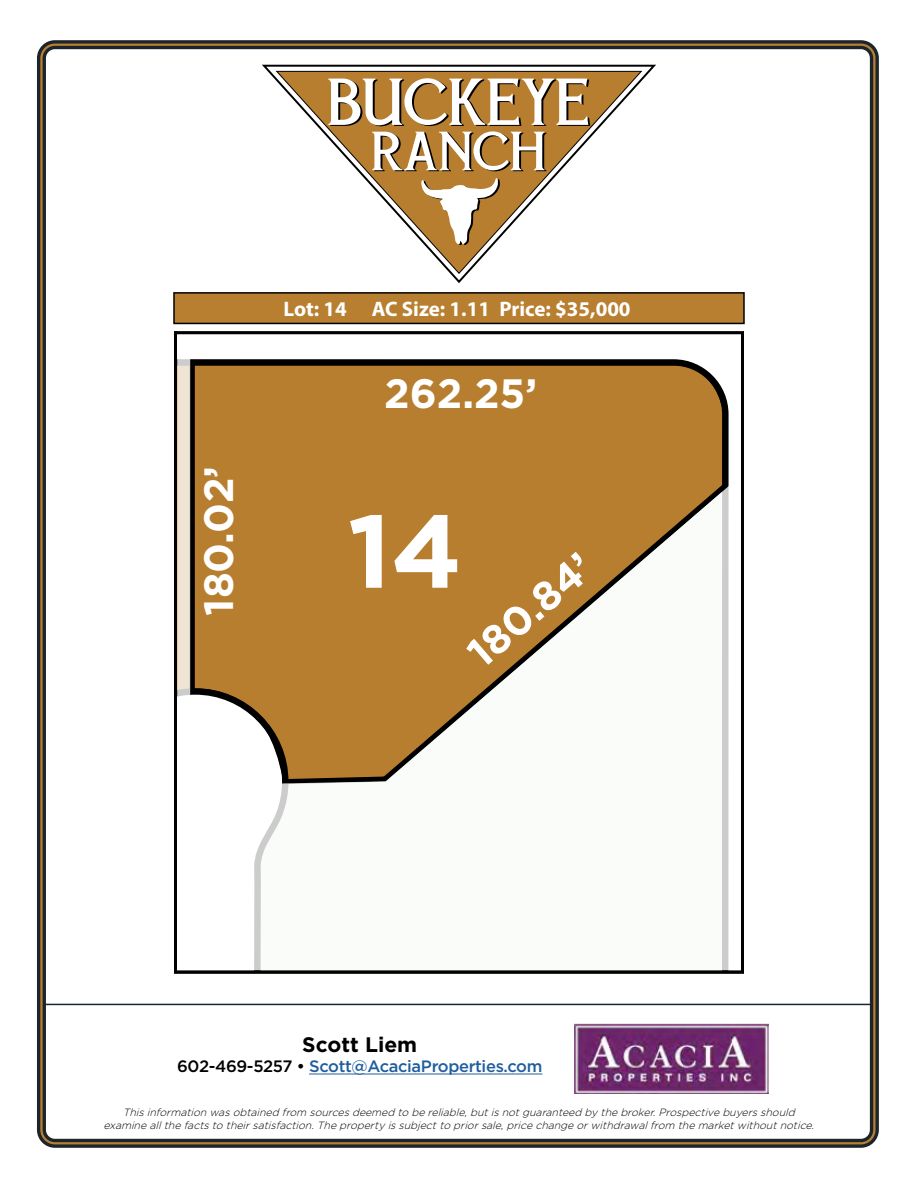
<style>
.page{position:relative;width:918px;height:1188px;background:#fff}
.page>*{position:absolute;margin:0;border:0;box-sizing:border-box;transform-origin:0 0}
.t1{font:700 103.2px "Gotham";color:#fff}
.t2{font:700 40.95px "Gotham";color:#fff}
.t3{font:700 21px "Myriad Pro";color:#fff}
.t4{font:700 21px "Gotham";color:#000}
.t5{font:500 16.5px "Gotham";letter-spacing:-.02em;color:#215e9e}
.t6{font:italic 300 10.5px/13.5px "Gotham";color:#000;text-align:center}
.s1{color:#000}
</style>
<div class="page">
<div style="left:174px;top:293px;width:570px;height:30px;background:#b87f30"></div>
<div style="left:173px;top:292px;width:572px;height:32px;border:2px solid #000"></div>
<hr style="left:44px;top:1004px;width:828px;height:1px;background:#1d252c">
<div style="left:37px;top:40px;width:842px;height:1108px;border:9px solid #1d252c;border-radius:14px"></div>
<svg style="left:262px;top:64px;width:394px;height:219px"></svg>
<svg style="left:275px;top:70px;width:368px;height:205px"></svg>
<svg style="left:328px;top:78px;width:262px;height:93px"></svg>
<svg style="left:421px;top:178px;width:79px;height:67px"></svg>
<svg style="left:178px;top:359px;width:551px;height:611px;fill:#b77e2f"></svg>
<img style="left:574px;top:1024px;width:194px;height:70px">
<hr style="left:309px;top:1074px;width:233px;height:1px;background:#215e9e">
<div style="left:174px;top:331px;width:570px;height:643px;border:3px solid #000"></div>
<h3 class="t3" style="left:284px;top:295px;width:349px">Lot: 14 AC Size: 1.11 Price: $35,000</h3>
<h2 class="t2" style="left:192px;top:616px;width:151px;rotate:-90deg">180.02’</h2>
<h2 class="t2" style="left:384px;top:366px;width:154px">262.25’</h2>
<h1 class="t1" style="left:348px;top:483px;width:116px">14</h1>
<h2 class="t2" style="left:456px;top:638px;width:151px;rotate:-41deg">180.84’</h2>
<h3 class="t4" style="left:302px;top:1031px;width:116px">Scott Liem</h3>
<h3 class="t5" style="left:177px;top:1055px;width:367px"><span class="s1">602-469-5257 •</span> Scott@AcaciaProperties.com</h3>
<p class="t6" style="left:103px;top:1105px;width:716px">Thisinformation wasobtained from sourcesdeemed to bereliable,butisnotguaranteed bythebroker.Prospectivebuyersshould examineallthefactsto theirsatisfaction.Thepropertyissubjectto priorsale,pricechangeorwithdrawalfrom themarketwithoutnotice.</p>
</div>
